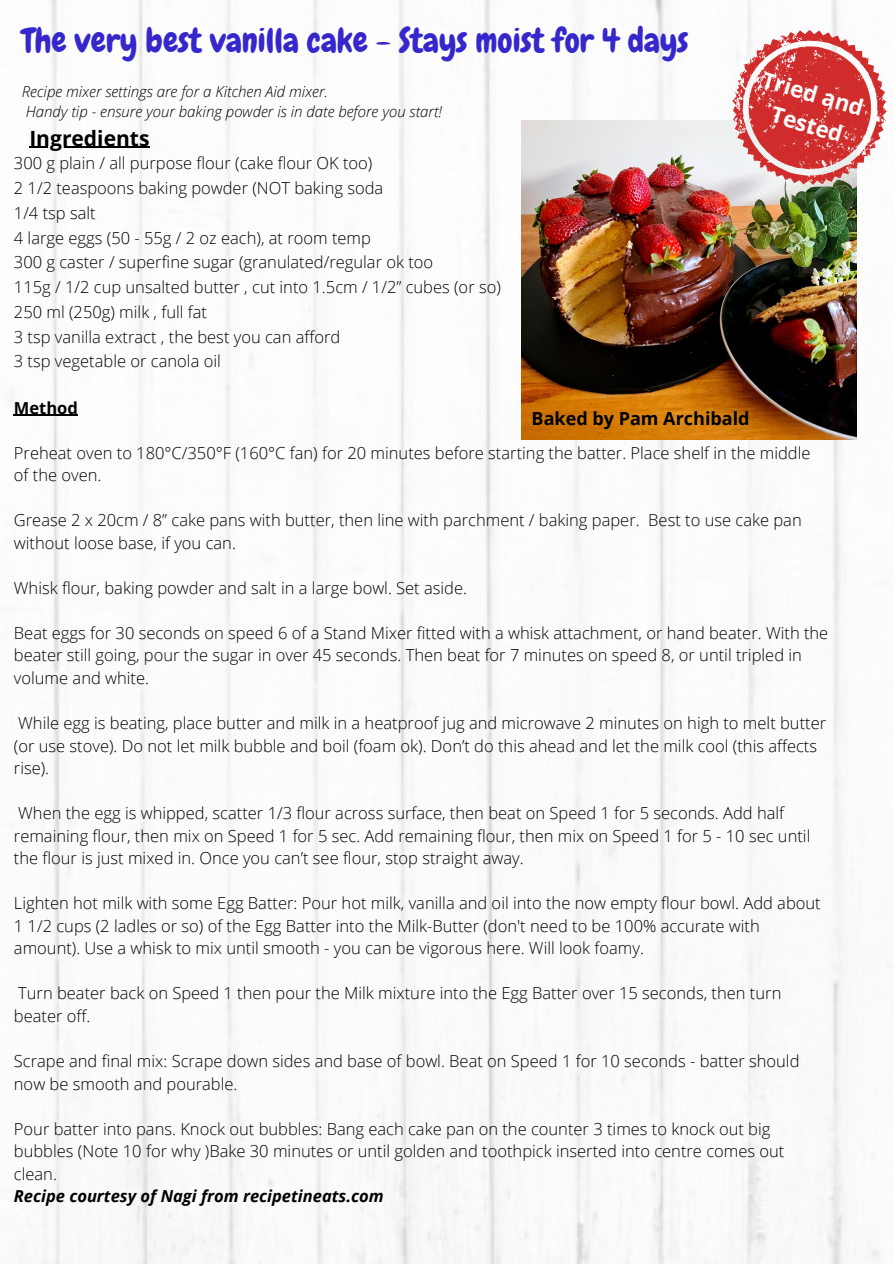
<style>
.page{position:relative;width:894px;height:1264px;background:#fff}
.page>*{position:absolute;margin:0;border:0;box-sizing:border-box;transform-origin:0 0}
.t1{font:33.6px "Chewy";color:#3527cb}
.t2{font:700 22.2px/31px "Open Sans";color:#fff;text-align:center}
.t3{font:700 21px "Open Sans";color:#000}
.t4{font:700 18px "Open Sans";color:#000}
.t5{font:300 16.5px/22.5px "Open Sans";color:#000}
.t6{font:italic 700 16.5px "Open Sans";color:#000}
.t7{font:700 16.5px "Open Sans";color:#000}
.t8{font:italic 300 15px/20.2px "Open Sans";color:#000}
</style>
<div class="page">
<img style="left:9px;top:0;width:871px;height:1263px">
<hr style="left:14px;top:415px;width:64px;height:1px;background:#000">
<img style="left:521px;top:120px;width:335px;height:319px">
<hr style="left:29px;top:147px;width:120px;height:1px;background:#000">
<svg style="left:714px;top:12px;width:174px;height:191px"></svg>
<h1 class="t1" style="left:22px;top:19px;width:668px">The very best vanilla cake - Stays moist for 4 days</h1>
<p class="t8" style="left:22px;top:81px;width:422px">Recipe mixer settings are for a Kitchen Aid mixer.<br>Handy tip - ensure your baking powder is in date before you start!</p>
<p class="t3" style="left:29px;top:123px;width:122px">Ingredients</p>
<h2 class="t2" style="left:767px;top:64px;width:106px;rotate:16deg">Tried and<br>Tested</h2>
<p class="t5" style="left:14px;top:150px;width:488px;line-height:24.8px">300 g plain / all purpose flour (cake flour OK too)<br>2 1/2 teaspoons baking powder (NOT baking soda<br>1/4 tsp salt<br>4 large eggs (50 - 55g / 2 oz each), at room temp<br>300 g caster / superfine sugar (granulated/regular ok too<br>115g / 1/2 cup unsalted butter , cut into 1.5cm / 1/2” cubes (or so)<br>250 ml (250g) milk , full fat<br>3 tsp vanilla extract , the best you can afford<br>3 tsp vegetable or canola oil</p>
<p class="t7" style="left:14px;top:396px;width:65px">Method</p>
<p class="t5" style="left:14px;top:441px;width:797px">Preheat oven to 180°C/350°F (160°C fan) for 20 minutes before starting the batter. Place shelf in the middle of the oven.</p>
<p class="t5" style="left:14px;top:508px;width:789px">Grease 2 x 20cm / 8” cake pans with butter, then line with parchment / baking paper. Best to use cake pan without loose base, if you can.</p>
<p class="t5" style="left:14px;top:576px;width:454px">Whisk flour, baking powder and salt in a large bowl. Set aside.</p>
<p class="t5" style="left:14px;top:621px;width:815px">Beat eggs for 30 seconds on speed 6 of a Stand Mixer fitted with a whisk attachment, or hand beater. With the beater still going, pour the sugar in over 45 seconds. Then beat for 7 minutes on speed 8, or until tripled in volume and white.</p>
<p class="t5" style="left:14px;top:711px;width:813px">While egg is beating, place butter and milk in a heatproof jug and microwave 2 minutes on high to melt butter (or use stove). Do not let milk bubble and boil (foam ok). Don’t do this ahead and let the milk cool (this affects rise).</p>
<p class="t5" style="left:14px;top:801px;width:797px">When the egg is whipped, scatter 1/3 flour across surface, then beat on Speed 1 for 5 seconds. Add half remaining flour, then mix on Speed 1 for 5 sec. Add remaining flour, then mix on Speed 1 for 5 - 10 sec until the flour is just mixed in. Once you can’t see flour, stop straight away.</p>
<p class="t5" style="left:14px;top:891px;width:808px">Lighten hot milk with some Egg Batter: Pour hot milk, vanilla and oil into the now empty flour bowl. Add about<br>1 1/2 cups (2 ladles or so) of the Egg Batter into the Milk-Butter (don't need to be 100% accurate with amount). Use a whisk to mix until smooth - you can be vigorous here. Will look foamy.</p>
<p class="t5" style="left:14px;top:981px;width:768px">Turn beater back on Speed 1 then pour the Milk mixture into the Egg Batter over 15 seconds, then turn beater off.</p>
<p class="t5" style="left:14px;top:1049px;width:786px">Scrape and final mix: Scrape down sides and base of bowl. Beat on Speed 1 for 10 seconds - batter should now be smooth and pourable.</p>
<p class="t5" style="left:14px;top:1116px;width:771px">Pour batter into pans. Knock out bubbles: Bang each cake pan on the counter 3 times to knock out big bubbles (Note 10 for why )Bake 30 minutes or until golden and toothpick inserted into centre comes out clean.</p>
<p class="t6" style="left:14px;top:1184px;width:371px">Recipe courtesy of Nagi from recipetineats.com</p>
<p class="t4" style="left:531px;top:406px;width:219px">Baked by Pam Archibald</p>
</div>
